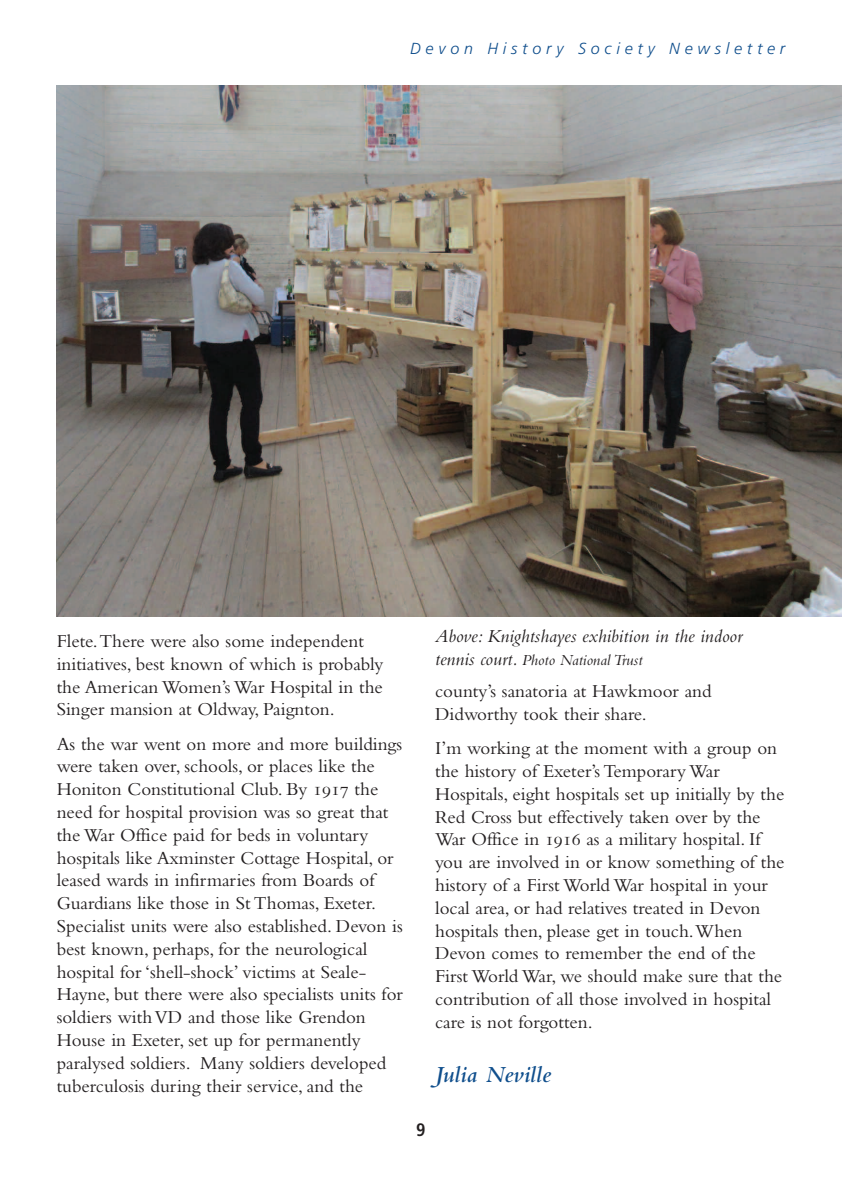
<style>
.page{position:relative;width:842px;height:1191px;background:#fff}
.page>*{position:absolute;margin:0;border:0;box-sizing:border-box;transform-origin:0 0}
.t1{font:italic 600 24px "Bembo NT";color:#0f4e8c}
.t2{font:19px/22.8px "Bembo NT";color:#231f20}
.t3{font:italic 19px "Bembo NT";color:#231f20}
.t4{font:700 condensed 18px "Frutiger";color:#231f20}
.t5{font:italic 16px "Bembo NT";color:#231f20}
.t6{font:italic 300 16px "Frutiger";letter-spacing:.3em;color:#0f4e8c}
.s1{font-size:19px}
</style>
<div class="page">
<img style="left:57px;top:85px;width:785px;height:531px">
<p class="t6" style="left:410px;top:42px;width:377px">Devon History Society Newsletter</p>
<p class="t2" style="left:57px;top:631px;width:328px">Flete.There were also some independent initiatives, best known of which is probably the American Women’s War Hospital in the Singer mansion at Oldway, Paignton.</p>
<p class="t2" style="left:57px;top:734px;width:348px">As the war went on more and more buildings were taken over, schools, or places like the Honiton Constitutional Club. By 1917 the need for hospital provision was so great that the War Office paid for beds in voluntary hospitals like Axminster Cottage Hospital, or leased wards in infirmaries from Boards of Guardians like those in St Thomas, Exeter.<br>Specialist units were also established. Devon is best known, perhaps, for the neurological hospital for ‘shell-shock’ victims at Seale-Hayne, but there were also specialists units for soldiers withVD and those like Grendon House in Exeter, set up for permanently paralysed soldiers. Many soldiers developed tuberculosis during their service, and the</p>
<p class="t3" style="left:435px;top:630px;width:309px">Above: Knightshayes exhibition in the indoor</p>
<p class="t5" style="left:435px;top:655px;width:209px"><span class="s1">tennis court.</span> Photo National Trust</p>
<p class="t2" style="left:435px;top:682px;width:278px">county’s sanatoria at Hawkmoor and<br>Didworthy took their share.</p>
<p class="t2" style="left:435px;top:738px;width:351px">I’m working at the moment with a group on the history of Exeter’s Temporary War Hospitals, eight hospitals set up initially by the Red Cross but effectively taken over by the War Office in 1916 as a military hospital. If you are involved in or know something of the history of a First World War hospital in your local area, or had relatives treated in Devon hospitals then, please get in touch.When Devon comes to remember the end of the First World War, we should make sure that the contribution of all those involved in hospital care is not forgotten.</p>
<p class="t1" style="left:435px;top:1067px;width:117px">Julia Neville</p>
<p class="t4" style="left:416px;top:1123px;width:11px">9</p>
</div>
